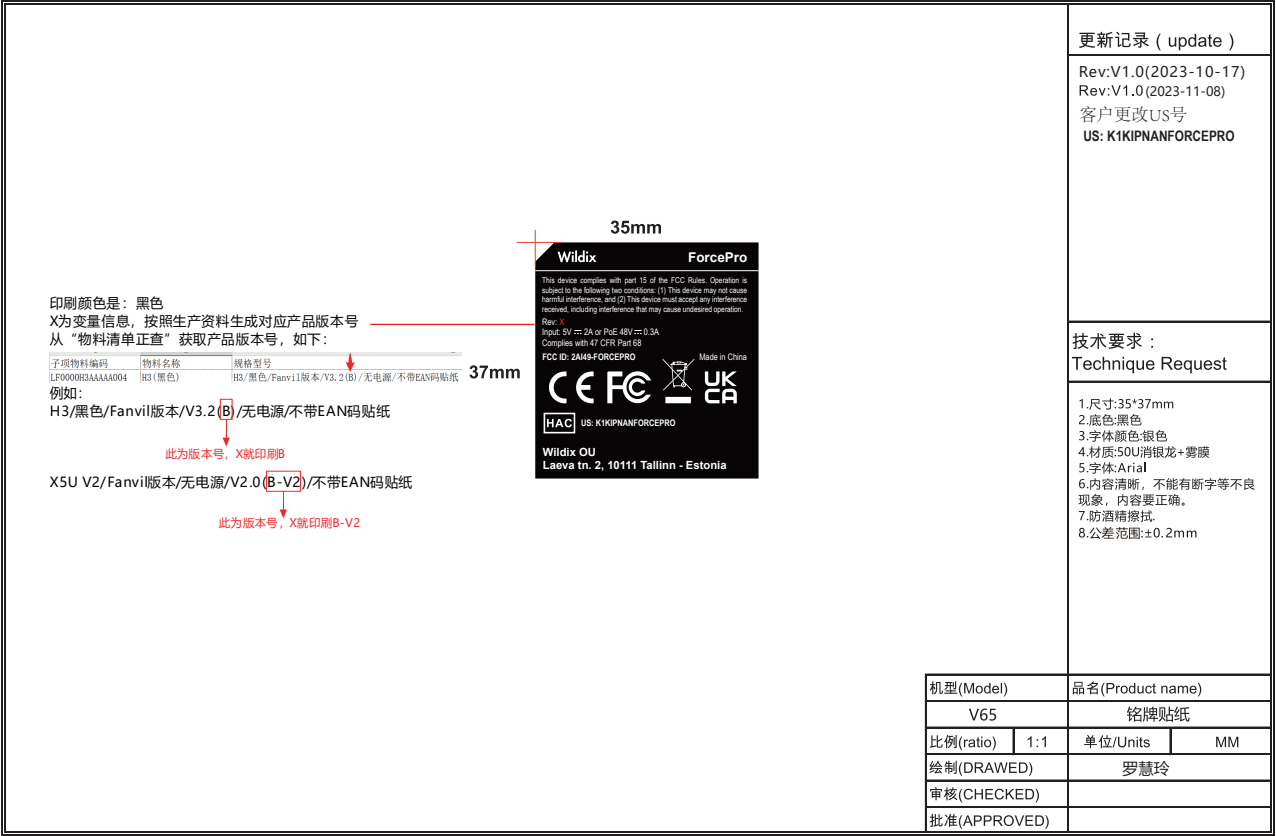
<style>
.page{position:relative;width:1276px;height:836px;background:#fff}
.page>*{position:absolute;margin:0;border:0;box-sizing:border-box;transform-origin:0 0}
.t1{font:300 17.32px "Adobe Song Std";color:#231f20}
.t2{font:15.75px "Microsoft Ya Hei";color:#231f20}
.t3{font:14.62px "Microsoft Ya Hei";letter-spacing:.06em;color:#231f20}
.t4{font:700 14.4px "Arial Narrow";color:#231f20}
.t5{font:13.72px/18px "Microsoft Ya Hei";letter-spacing:.065em;color:#030303}
.t6{font:13.72px "Microsoft Ya Hei";letter-spacing:.04em;color:#030303}
.t7{font:700 13.5px "Arial";color:#fff}
.t8{font:13.05px "Microsoft Ya Hei";color:#231f20}
.t9{font:11.7px "Microsoft Ya Hei";color:#ee2a29}
.t10{font:700 11.25px/13.5px "Arial";color:#fff}
.t11{font:9px/9.5px "Arial Narrow";color:#fff}
.t12{font:700 9px "Arial Narrow";color:#fff}
.t13{font:8.1px/9.7px "Arial Narrow";color:#fff;text-align:justify}
.s1{color:#eb3a23}
</style>
<div class="page">
<svg style="left:1084px;top:735px;width:65px;height:13px"></svg>
<svg style="left:1216px;top:736px;width:22px;height:11px"></svg>
<svg style="left:1079px;top:32px;width:154px;height:18px"></svg>
<svg style="left:1072px;top:333px;width:81px;height:16px"></svg>
<svg style="left:1072px;top:357px;width:154px;height:16px"></svg>
<svg style="left:1073px;top:681px;width:128px;height:15px"></svg>
<svg style="left:930px;top:787px;width:109px;height:15px"></svg>
<svg style="left:929px;top:813px;width:119px;height:15px"></svg>
<svg style="left:929px;top:681px;width:78px;height:15px"></svg>
<hr style="left:1067px;top:5px;width:2px;height:670px;background:#231f20">
<svg style="left:1px;top:0;width:4px;height:5px"></svg>
<svg style="left:1px;top:831px;width:4px;height:5px"></svg>
<hr style="left:1px;top:5px;width:1px;height:826px;background:#231f20">
<hr style="left:4px;top:5px;width:1px;height:826px;background:#231f20">
<hr style="left:1067px;top:675px;width:2px;height:156px;background:#231f20">
<hr style="left:1270px;top:5px;width:2px;height:826px;background:#231f20">
<hr style="left:1273px;top:5px;width:2px;height:826px;background:#231f20">
<hr style="left:925px;top:674px;width:2px;height:157px;background:#231f20">
<hr style="left:1169px;top:728px;width:2px;height:27px;background:#231f20">
<svg style="left:1270px;top:0;width:5px;height:5px"></svg>
<hr style="left:5px;top:0;width:1265px;height:2px;background:#231f20">
<hr style="left:5px;top:3px;width:1265px;height:2px;background:#231f20">
<hr style="left:1069px;top:54px;width:201px;height:2px;background:#231f20">
<hr style="left:1069px;top:320px;width:201px;height:1px;background:#231f20">
<hr style="left:1069px;top:321px;width:201px;height:1px;background:#231f20">
<hr style="left:1069px;top:380px;width:201px;height:1px;background:#231f20">
<hr style="left:1069px;top:381px;width:201px;height:1px;background:#231f20">
<hr style="left:927px;top:673px;width:343px;height:1px;background:#231f20">
<hr style="left:927px;top:674px;width:343px;height:1px;background:#231f20">
<hr style="left:927px;top:700px;width:343px;height:2px;background:#231f20">
<hr style="left:927px;top:726px;width:343px;height:1px;background:#231f20">
<hr style="left:927px;top:727px;width:343px;height:1px;background:#231f20">
<hr style="left:927px;top:753px;width:343px;height:2px;background:#231f20">
<hr style="left:927px;top:779px;width:343px;height:2px;background:#231f20">
<hr style="left:927px;top:806px;width:343px;height:1px;background:#231f20">
<svg style="left:1270px;top:831px;width:5px;height:5px"></svg>
<hr style="left:5px;top:831px;width:1265px;height:1px;background:#231f20">
<hr style="left:5px;top:834px;width:1265px;height:2px;background:#231f20">
<svg style="left:929px;top:728px;width:117px;height:48px"></svg>
<svg style="left:969px;top:708px;width:27px;height:12px"></svg>
<svg style="left:1127px;top:706px;width:62px;height:15px"></svg>
<svg style="left:1078px;top:398px;width:176px;height:141px"></svg>
<div style="left:535px;top:242px;width:223px;height:236px;background:#070405"></div>
<hr style="left:535px;top:230px;width:1px;height:37px;background:#e24126">
<svg style="left:611px;top:220px;width:50px;height:14px"></svg>
<hr style="left:517px;top:242px;width:45px;height:1px;background:#e24126">
<svg style="left:469px;top:365px;width:51px;height:13px"></svg>
<hr style="left:535px;top:270px;width:223px;height:1px;background:#fff">
<div style="left:543px;top:412px;width:32px;height:21px;border:2px solid #fff"></div>
<svg style="left:547px;top:419px;width:25px;height:8px"></svg>
<svg style="left:549px;top:371px;width:44px;height:32px"></svg>
<svg style="left:557px;top:250px;width:39px;height:12px"></svg>
<svg style="left:705px;top:371px;width:32px;height:32px"></svg>
<svg style="left:574px;top:330px;width:7px;height:4px"></svg>
<svg style="left:634px;top:330px;width:7px;height:4px"></svg>
<svg style="left:607px;top:371px;width:44px;height:32px"></svg>
<svg style="left:662px;top:358px;width:32px;height:45px"></svg>
<hr style="left:370px;top:324px;width:164px;height:1px;background:#ee1d23">
<div style="left:266px;top:471px;width:35px;height:20px;border:1px solid #ee2a29"></div>
<div style="left:220px;top:399px;width:12px;height:20px;border:1px solid #ee2a29"></div>
<svg style="left:222px;top:419px;width:8px;height:27px"></svg>
<svg style="left:280px;top:491px;width:7px;height:27px"></svg>
<img style="left:49px;top:353px;width:412px;height:29px">
<svg style="left:1079px;top:85px;width:63px;height:11px"></svg>
<h3 class="t5" style="left:50px;top:294px;width:310px">印刷颜色是：黑色<br>X为变量信息，按照生产资料生成对应产品版本号从“物料清单正查”获取产品版本号，如下：</h3>
<h3 class="t5" style="left:50px;top:383px;width:342px">例如：<br>H3/黑色/Fanvil版本/V3.2(B)/无电源/不带EAN码贴纸</h3>
<h3 class="t9" style="left:165px;top:446px;width:121px">此为版本号，X就印刷B</h3>
<h3 class="t6" style="left:50px;top:472px;width:364px">X5U V2/Fanvil版本/无电源/V2.0(B-V2)/不带EAN码贴纸</h3>
<h3 class="t9" style="left:219px;top:515px;width:143px">此为版本号，X就印刷B-V2</h3>
<h3 class="t7" style="left:688px;top:248px;width:61px">ForcePro</h3>
<p class="t13" style="left:542px;top:275px;width:207px">This device complies with part 15 of the FCC Rules. Operation is subject to the following two conditions: (1) This device may not cause harmful interference, and (2) This device must accept any interference received, including interference that may cause undesired operation.</p>
<p class="t11" style="left:542px;top:317px;width:31px">Rev: <span class="s1">X<br></span>Input: 5V</p>
<p class="t11" style="left:542px;top:325px;width:118px;line-height:11px;text-indent:42px">2A or PoE 48V 0.3A<br>Complies with 47 CFR Part 68</p>
<p class="t12" style="left:542px;top:350px;width:95px">FCC ID: 2AI49-FORCEPRO</p>
<p class="t12" style="left:581px;top:415px;width:96px">US: K1KIPNANFORCEPRO</p>
<p class="t11" style="left:699px;top:352px;width:49px">Made in China</p>
<h3 class="t10" style="left:543px;top:445px;width:185px">Wildix OU<br>Laeva tn. 2, 10111 Tallinn - Estonia</h3>
<h3 class="t3" style="left:1079px;top:61px;width:168px">Rev:V1.0(2023-10-17)</h3>
<h3 class="t8" style="left:1145px;top:82px;width:81px">(2023-11-08)</h3>
<h1 class="t1" style="left:1079px;top:105px;width:109px">客户更改US号</h1>
<h3 class="t4" style="left:1083px;top:125px;width:153px">US: K1KIPNANFORCEPRO</h3>
<h2 class="t2" style="left:1122px;top:757px;width:49px">罗慧玲</h2>
</div>
